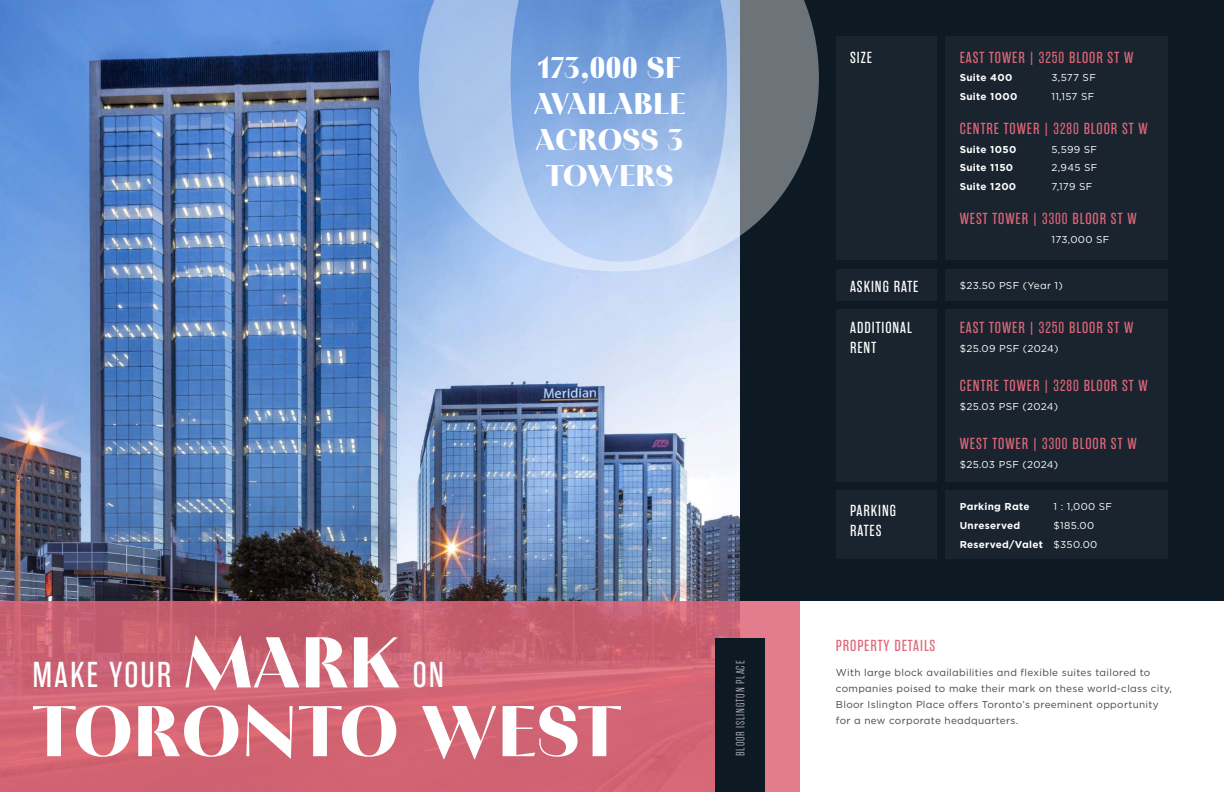
<style>
.page{position:relative;width:1224px;height:792px;background:#fff}
.page>*{position:absolute;margin:0;border:0;box-sizing:border-box;transform-origin:0 0}
.t1{font:900 71.8px "PF Marlet Display";letter-spacing:.02em;color:#fff}
.t2{font:36px "Rama Gothic E";letter-spacing:.06em;color:#fff}
.t3{font:900 30px/36px "PF Marlet Display";letter-spacing:.02em;color:#fff;text-align:center}
.t4{font:16px "Rama Gothic E";letter-spacing:.06em;color:#df667a}
.t5{font:16px/20px "Rama Gothic E";letter-spacing:.06em;color:#fff}
.t6{font:300 12px "Rama Gothic E";letter-spacing:.07em;color:#b9b9bd}
.t7{font:10px/16px "Gotham";letter-spacing:.03em;color:#3d474f}
.t8{font:10px/18.8px "Gotham";letter-spacing:.03em;color:#fff}
.t9{font:700 10px "Gotham";letter-spacing:.03em;color:#fff}
.s1{font-family:"PF Marlet Display";font-weight:900;font-size:71.8px}
.s2{font-weight:700}
</style>
<div class="page">
<div style="left:740px;top:0;width:484px;height:601px;background:#0d1923"></div>
<div style="left:836px;top:270px;width:100px;height:31px;background:#19242e"></div>
<div style="left:836px;top:491px;width:100px;height:68px;background:#19242e"></div>
<div style="left:836px;top:310px;width:100px;height:172px;background:#19242e"></div>
<div style="left:946px;top:270px;width:222px;height:31px;background:#19242e"></div>
<div style="left:946px;top:491px;width:222px;height:68px;background:#19242e"></div>
<div style="left:946px;top:310px;width:222px;height:172px;background:#19242e"></div>
<div style="left:836px;top:36px;width:100px;height:224px;background:#19242e"></div>
<div style="left:946px;top:36px;width:222px;height:224px;background:#19242e"></div>
<img style="left:0;top:0;width:740px;height:601px">
<svg style="left:0;top:601px;width:800px;height:191px;background:#cf6474"></svg>
<svg style="left:419px;top:0;width:400px;height:271px;background:#8ca7cc"></svg>
<div style="left:715px;top:638px;width:49px;height:154px;background:#0d1923"></div>
<h3 class="t3" style="left:534px;top:51px;width:153px">173,000 SF<br>AVAILABLE<br>ACROSS 3<br>TOWERS</h3>
<h2 class="t2" style="left:33px;top:655px;width:413px">MAKE YOUR <span class="s1">MARK</span> ON</h2>
<h1 class="t1" style="left:33px;top:685px;width:590px">TORONTO WEST</h1>
<p class="t6" style="left:734px;top:756px;width:97px;rotate:-90deg">BLOOR ISLINGTON PLACE</p>
<h3 class="t5" style="left:850px;top:47px;width:23px">SIZE</h3>
<h3 class="t4" style="left:960px;top:48px;width:175px">EAST TOWER | 3250 BLOOR ST W</h3>
<p class="t9" style="left:960px;top:71px;width:54px">Suite 400</p>
<p class="t8" style="left:1052px;top:68px;width:46px">3,577 SF</p>
<p class="t9" style="left:960px;top:90px;width:59px">Suite 1000</p>
<p class="t8" style="left:1052px;top:87px;width:44px">11,157 SF</p>
<h3 class="t4" style="left:960px;top:120px;width:190px">CENTRE TOWER | 3280 BLOOR ST W</h3>
<p class="t9" style="left:960px;top:142px;width:58px">Suite 1050</p>
<p class="t8" style="left:1052px;top:139px;width:47px">5,599 SF</p>
<p class="t9" style="left:960px;top:161px;width:55px">Suite 1150</p>
<p class="t8" style="left:1052px;top:158px;width:47px">2,945 SF</p>
<p class="t9" style="left:960px;top:180px;width:58px">Suite 1200</p>
<p class="t8" style="left:1052px;top:177px;width:42px">7,179 SF</p>
<h3 class="t4" style="left:960px;top:210px;width:178px">WEST TOWER | 3300 BLOOR ST W</h3>
<p class="t8" style="left:1052px;top:229px;width:59px">173,000 SF</p>
<h3 class="t5" style="left:850px;top:277px;width:70px">ASKING RATE</h3>
<h3 class="t5" style="left:850px;top:318px;width:63px">ADDITIONAL<br>RENT</h3>
<p class="t8" style="left:960px;top:276px;width:105px">$23.50 PSF (Year 1)</p>
<h3 class="t4" style="left:960px;top:319px;width:175px">EAST TOWER | 3250 BLOOR ST W</h3>
<p class="t8" style="left:960px;top:339px;width:100px">$25.09 PSF (2024)</p>
<h3 class="t4" style="left:960px;top:377px;width:190px">CENTRE TOWER | 3280 BLOOR ST W</h3>
<p class="t8" style="left:960px;top:397px;width:100px">$25.03 PSF (2024)</p>
<h3 class="t4" style="left:960px;top:435px;width:178px">WEST TOWER | 3300 BLOOR ST W</h3>
<p class="t8" style="left:960px;top:455px;width:100px">$25.03 PSF (2024)</p>
<h3 class="t5" style="left:850px;top:501px;width:47px">PARKING<br>RATES</h3>
<p class="t9" style="left:960px;top:500px;width:71px">Parking Rate</p>
<p class="t8" style="left:1054px;top:497px;width:60px">1 : 1,000 SF</p>
<p class="t9" style="left:960px;top:519px;width:62px">Unreserved</p>
<p class="t8" style="left:960px;top:516px;width:139px;text-indent:94px">$185.00<br><span class="s2">Reserved/Valet</span> $350.00</p>
<h3 class="t4" style="left:836px;top:637px;width:101px">PROPERTY DETAILS</h3>
<p class="t7" style="left:836px;top:664px;width:338px">With large block availabilities and flexible suites tailored to companies poised to make their mark on these world-class city, Bloor Islington Place offers Toronto’s preeminent opportunity for a new corporate headquarters.</p>
</div>
